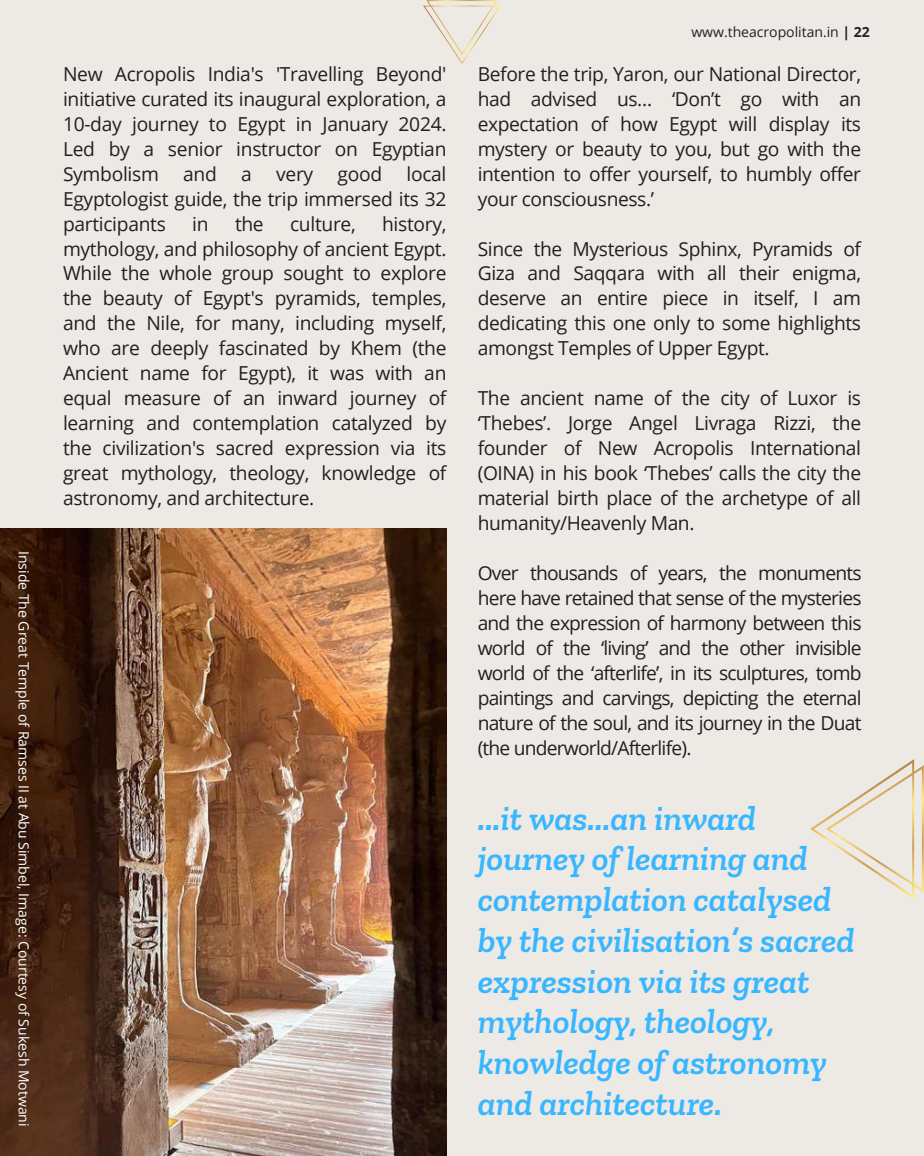
<style>
.page{position:relative;width:924px;height:1156px;background:#fff}
.page>*{position:absolute;margin:0;border:0;box-sizing:border-box;transform-origin:0 0}
.t1{font:italic 600 35px/40.6px "Zilla Slab";color:#38b6ff}
.t2{font:19.25px/24.8px "Open Sans";letter-spacing:-.02em;color:#231f20;text-align:justify}
.t3{font:14px "Open Sans";color:#fff}
.t4{font:14px "Open Sans";color:#231f20}
.s1{font-weight:700}
</style>
<div class="page">
<div style="left:0;top:0;width:924px;height:1155px;background:#edeae6"></div>
<svg style="left:921px;top:765px;width:3px;height:127px"></svg>
<svg style="left:426px;top:0;width:72px;height:2px"></svg>
<img style="left:0;top:528px;width:446px;height:627px">
<p class="t3" style="left:34px;top:550px;width:577px;rotate:90deg">Inside The Great Temple of Ramses II at Abu Simbel, Image: Courtesy of Sukesh Motwani</p>
<p class="t2" style="left:63px;top:61px;width:385px">New Acropolis India's 'Travelling Beyond' initiative curated its inaugural exploration, a 10-day journey to Egypt in January 2024.<br>Led by a senior instructor on Egyptian Symbolism</p>
<p class="t2" style="left:63px;top:161px;width:385px;text-indent:344px">local Egyptologist guide, the trip immersed its 32 participants</p>
<p class="t2" style="left:183px;top:161px;width:35px">and</p>
<p class="t2" style="left:241px;top:161px;width:12px">a</p>
<p class="t2" style="left:276px;top:161px;width:39px">very</p>
<p class="t2" style="left:338px;top:161px;width:46px">good</p>
<p class="t2" style="left:63px;top:210px;width:385px;text-indent:319px">history, mythology, and philosophy of ancient Egypt.<br>While the whole group sought to explore the beauty of Egypt's pyramids, temples, and the Nile, for many, including myself, who are deeply fascinated by Khem (the Ancient name for Egypt), it was with an equal measure of an inward journey of learning and contemplation catalyzed by the civilization's sacred expression via its great mythology, theology, knowledge of astronomy, and architecture.</p>
<p class="t2" style="left:192px;top:210px;width:18px">in</p>
<p class="t2" style="left:235px;top:210px;width:30px">the</p>
<p class="t2" style="left:290px;top:210px;width:67px">culture,</p>
<p class="t4" style="left:691px;top:22px;width:180px">www.theacropolitan.in <span class="s1">| 22</span></p>
<p class="t2" style="left:478px;top:61px;width:385px">Before the trip, Yaron, our National Director, had advised us… ‘Don’t go with an expectation of how Egypt will display its mystery or beauty to you, but go with the intention to offer yourself, to humbly offer your consciousness.’</p>
<p class="t2" style="left:478px;top:235px;width:385px">Since the Mysterious Sphinx, Pyramids of Giza and Saqqara with all their enigma, deserve an entire piece in itself, I am dedicating this one only to some highlights amongst Temples of Upper Egypt.</p>
<p class="t2" style="left:478px;top:385px;width:385px">The ancient name of the city of Luxor is ‘Thebes’. Jorge Angel Livraga Rizzi, the founder of New Acropolis International (OINA) in his book ‘Thebes’ calls the city the material birth place of the archetype of all humanity/Heavenly Man.</p>
<p class="t2" style="left:478px;top:560px;width:385px">Over thousands of years, the monuments here have retained that sense of the mysteries and the expression of harmony between this world of the ‘living’ and the other invisible world of the ‘afterlife’, in its sculptures, tomb paintings and carvings, depicting the eternal nature of the soul, and its journey in the Duat (the underworld/Afterlife).</p>
<h1 class="t1" style="left:478px;top:797px;width:378px">...it was...an inward journey of learning and contemplation catalysed by the civilisation’s sacred expression via its great mythology, theology, knowledge of astronomy and architecture.</h1>
</div>
